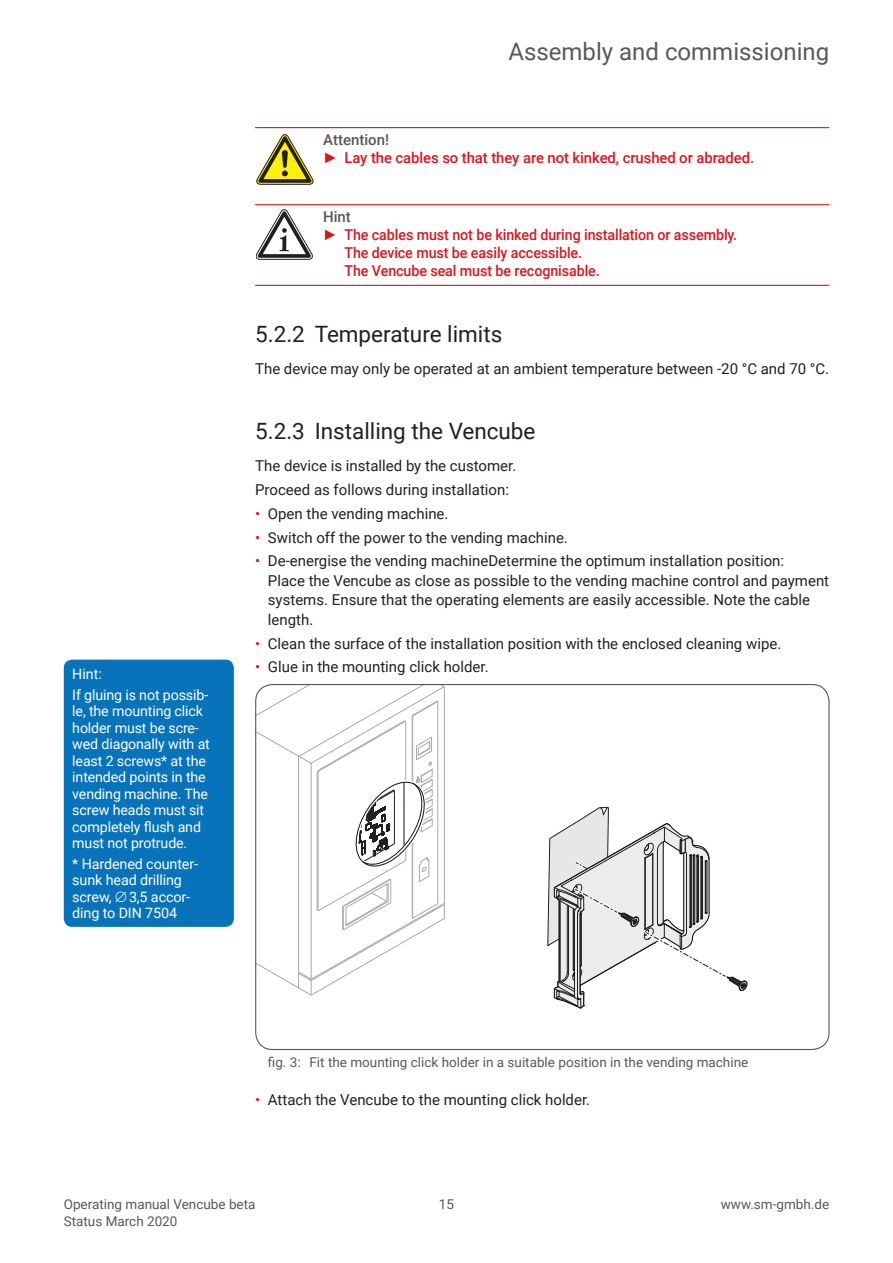
<style>
.page{position:relative;width:893px;height:1263px;background:#fff}
.page>*{position:absolute;margin:0;border:0;box-sizing:border-box;transform-origin:0 0}
.t1{font:24px "Roboto";color:#57585a}
.t2{font:22.5px "Roboto";color:#231f20}
.t3{font:15px/19.5px "Roboto";color:#231f20}
.t4{font:500 15px "Roboto";letter-spacing:-.005em;color:#d7171f;scale:.95 1}
.t5{font:500 15px/18px "Roboto";letter-spacing:-.005em;color:#d7171f}
.t6{font:500 15px "Roboto";color:#57585a}
.t7{font:14.25px/16.5px "Roboto";letter-spacing:-.01em;color:#fff}
.t8{font:13.5px/16.2px "Roboto";color:#57585a}
.s1{color:#57585a}
.s2{font-family:"Arial";font-weight:700}
.s3{font-family:"VAI Interstate";font-weight:300}
.s4{color:#d7171f}
</style>
<div class="page">
<hr style="left:255px;top:127px;width:574px;height:1px;background:#d7171f">
<hr style="left:255px;top:204px;width:574px;height:1px;background:#d7171f">
<hr style="left:255px;top:285px;width:574px;height:1px;background:#d7171f">
<svg style="left:547px;top:806px;width:201px;height:203px"></svg>
<svg style="left:256px;top:684px;width:189px;height:311px"></svg>
<svg style="left:257px;top:134px;width:56px;height:50px"></svg>
<svg style="left:256px;top:209px;width:57px;height:50px"></svg>
<div style="left:64px;top:660px;width:170px;height:267px;background:#0773bb;border-radius:9px"></div>
<h1 class="t1" style="left:508px;top:34px;width:322px">Assembly and commissioning</h1>
<p class="t5" style="left:323px;top:130px;width:433px"><span class="s1">Attention!<br></span><span class="s2">►</span> Lay the cables so that they are not kinked, crushed or abraded.</p>
<p class="t6" style="left:323px;top:206px;width:29px">Hint</p>
<p class="t4" style="left:323px;top:224px;width:437px"><span class="s2">►</span> The cables must not be kinked during installation or assembly.</p>
<p class="t4" style="left:344px;top:242px;width:252px">The device must be easily accessible.</p>
<p class="t4" style="left:344px;top:260px;width:270px">The Vencube seal must be recognisable.</p>
<p class="t7" style="left:72px;top:663px;width:137px;line-height:20.7px">Hint:<br>If gluing is not possib-</p>
<p class="t7" style="left:72px;top:702px;width:139px">le, the mounting click holder must be scre&shy;wed diagonally with at least 2 screws* at the intended points in the vending machine. The screw heads must sit completely flush and must not protrude.</p>
<p class="t7" style="left:72px;top:855px;width:127px">* Hardened counter&shy;sunk head drilling screw, <span class="s3">∅</span> 3,5 accor&shy;ding to DIN 7504</p>
<h2 class="t2" style="left:255px;top:318px;width:249px">5.2.2 Temperature limits</h2>
<p class="t3" style="left:255px;top:358px;width:576px">The device may only be operated at an ambient temperature between -20 °C and 70 °C.</p>
<h2 class="t2" style="left:255px;top:415px;width:282px">5.2.3 Installing the Vencube</h2>
<p class="t3" style="left:255px;top:454px;width:263px;line-height:23.7px">The device is installed by the customer.<br>Proceed as follows during installation:</p>
<p class="t3" style="left:255px;top:503px;width:195px"><span class="s4">•</span> Open the vending machine.</p>
<p class="t3" style="left:255px;top:527px;width:314px"><span class="s4">•</span> Switch off the power to the vending machine.</p>
<p class="t3" style="left:268px;top:551px;width:563px;text-indent:-13px"><span class="s4">•</span> De-energise the vending machineDetermine the optimum installation position:<br>Place the Vencube as close as possible to the vending machine control and payment systems. Ensure that the operating elements are easily accessible. Note the cable length.</p>
<p class="t3" style="left:255px;top:633px;width:528px"><span class="s4">•</span> Clean the surface of the installation position with the enclosed cleaning wipe.</p>
<p class="t3" style="left:255px;top:657px;width:235px"><span class="s4">•</span> Glue in the mounting click holder.</p>
<p class="t8" style="left:268px;top:1053px;width:482px">fig. 3: Fit the mounting click holder in a suitable position in the vending machine</p>
<p class="t3" style="left:255px;top:1089px;width:336px"><span class="s4">•</span> Attach the Vencube to the mounting click holder.</p>
<p class="t8" style="left:64px;top:1196px;width:193px">Operating manual Vencube beta<br>Status March 2020</p>
<p class="t8" style="left:439px;top:1196px;width:17px">15</p>
<p class="t8" style="left:721px;top:1196px;width:110px">www.sm-gmbh.de</p>
</div>
